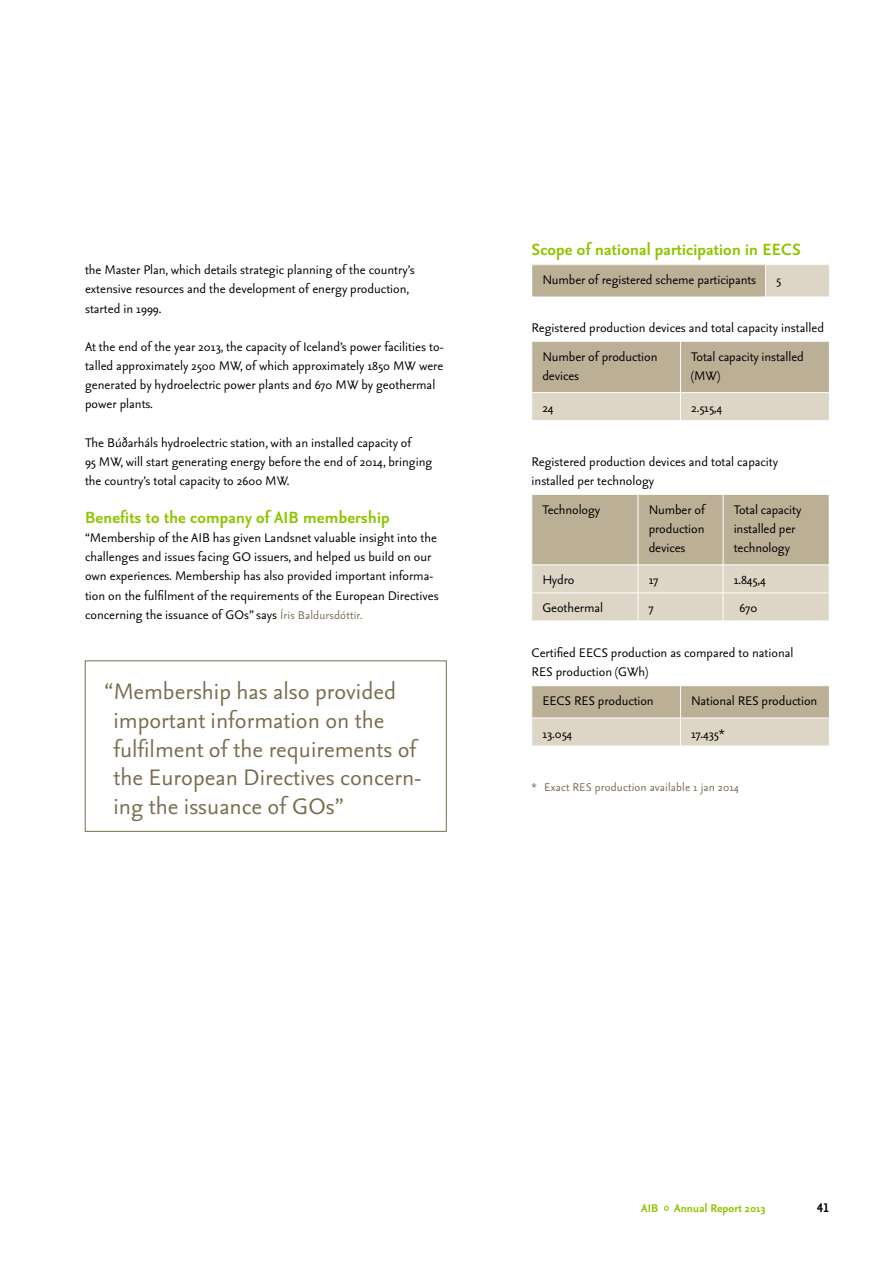
<style>
.page{position:relative;width:893px;height:1263px;background:#fff}
.page>*{position:absolute;margin:0;border:0;box-sizing:border-box;transform-origin:0 0}
.t1{font:27px/28.7px "Seria Sans";color:#7a6d4f}
.t2{font:700 19.5px "Seria Sans";letter-spacing:.01em;color:#8fc500}
.t3{font:15px/19.2px "Seria Sans";color:#000}
.t4{font:700 15px "Seria Sans Lf";color:#000}
.t5{font:13.5px "Seria Sans";letter-spacing:.01em;color:#7a6d4f}
.t6{font:700 13.5px "Seria Sans";letter-spacing:.01em;color:#8fc500}
.s1{font-size:13.5px;color:#7a6d4f}
</style>
<div class="page">
<svg style="left:664px;top:1206px;width:5px;height:5px"></svg>
<div style="left:532px;top:265px;width:234px;height:32px;background:#bbaf96"></div>
<div style="left:766px;top:265px;width:63px;height:32px;background:#ddd5c6"></div>
<hr style="left:765px;top:265px;width:1px;height:32px;background:#fff">
<svg style="left:532px;top:341px;width:297px;height:79px;background:#c8bea9"></svg>
<svg style="left:532px;top:494px;width:297px;height:127px;background:#cbc1ad"></svg>
<svg style="left:532px;top:686px;width:297px;height:60px;background:#ccc2ae"></svg>
<p class="t3" style="left:85px;top:261px;width:331px">the Master Plan, which details strategic planning of the country’s extensive resources and the development of energy production, started in 1999.</p>
<p class="t3" style="left:85px;top:337px;width:361px">At the end of the year 2013, the capacity of Iceland’s power facilities to&shy;talled approximately 2500 MW, of which approximately 1850 MW were generated by hydroelectric power plants and 670 MW by geothermal power plants.</p>
<p class="t3" style="left:85px;top:433px;width:349px">The Búðarháls hydroelectric station, with an installed capacity of<br>95 MW, will start generating energy before the end of 2014, bringing the country’s total capacity to 2600 MW.</p>
<h2 class="t2" style="left:85px;top:508px;width:306px">Benefits to the company of AIB membership</h2>
<p class="t3" style="left:85px;top:529px;width:355px">“Membership of the AIB has given Landsnet valuable insight into the challenges and issues facing GO issuers, and helped us build on our own experiences. Membership has also provided important informa&shy;tion on the fulfilment of the requirements of the European Directives concerning the issuance of GOs” says <span class="s1">Íris Baldursdóttir.</span></p>
<h1 class="t1" style="left:113px;top:678px;width:310px;text-indent:-9px">“Membership has also provided important information on the fulfilment of the requirements of the European Directives concern&shy;ing the issuance of GOs”</h1>
<h2 class="t2" style="left:531px;top:240px;width:271px">Scope of national participation in EECS</h2>
<p class="t3" style="left:542px;top:271px;width:215px">Number of registered scheme participants</p>
<p class="t3" style="left:776px;top:271px;width:6px">5</p>
<p class="t3" style="left:542px;top:313px;width:283px;line-height:29.1px;text-indent:-11px">Registered production devices and total capacity installed<br>Number of production</p>
<p class="t3" style="left:542px;top:366px;width:38px">devices</p>
<p class="t3" style="left:691px;top:347px;width:114px">Total capacity installed (MW)</p>
<p class="t3" style="left:542px;top:399px;width:13px">24</p>
<p class="t3" style="left:691px;top:399px;width:33px">2.515,4</p>
<p class="t3" style="left:531px;top:452px;width:248px">Registered production devices and total capacity installed per technology</p>
<p class="t3" style="left:542px;top:500px;width:59px">Technology</p>
<p class="t3" style="left:649px;top:500px;width:58px;text-align:justify">Number of production devices</p>
<p class="t3" style="left:734px;top:500px;width:69px">Total capacity installed per technology</p>
<p class="t3" style="left:542px;top:571px;width:34px">Hydro</p>
<p class="t3" style="left:649px;top:571px;width:11px">17</p>
<p class="t3" style="left:734px;top:571px;width:34px">1.845,4</p>
<p class="t3" style="left:542px;top:599px;width:62px">Geothermal</p>
<p class="t3" style="left:649px;top:599px;width:7px">7</p>
<p class="t3" style="left:740px;top:599px;width:19px">670</p>
<p class="t3" style="left:531px;top:644px;width:263px">Certified EECS production as compared to national<br>RES production (GWh)</p>
<p class="t3" style="left:542px;top:692px;width:113px">EECS RES production</p>
<p class="t3" style="left:691px;top:692px;width:128px">National RES production</p>
<p class="t3" style="left:542px;top:724px;width:32px">13.054</p>
<p class="t3" style="left:691px;top:724px;width:35px">17.435*</p>
<p class="t5" style="left:531px;top:780px;width:209px">* Exact RES production available 1 jan 2014</p>
<p class="t6" style="left:641px;top:1201px;width:126px">AIB Annual Report 2013</p>
<p class="t4" style="left:817px;top:1200px;width:14px">41</p>
</div>
